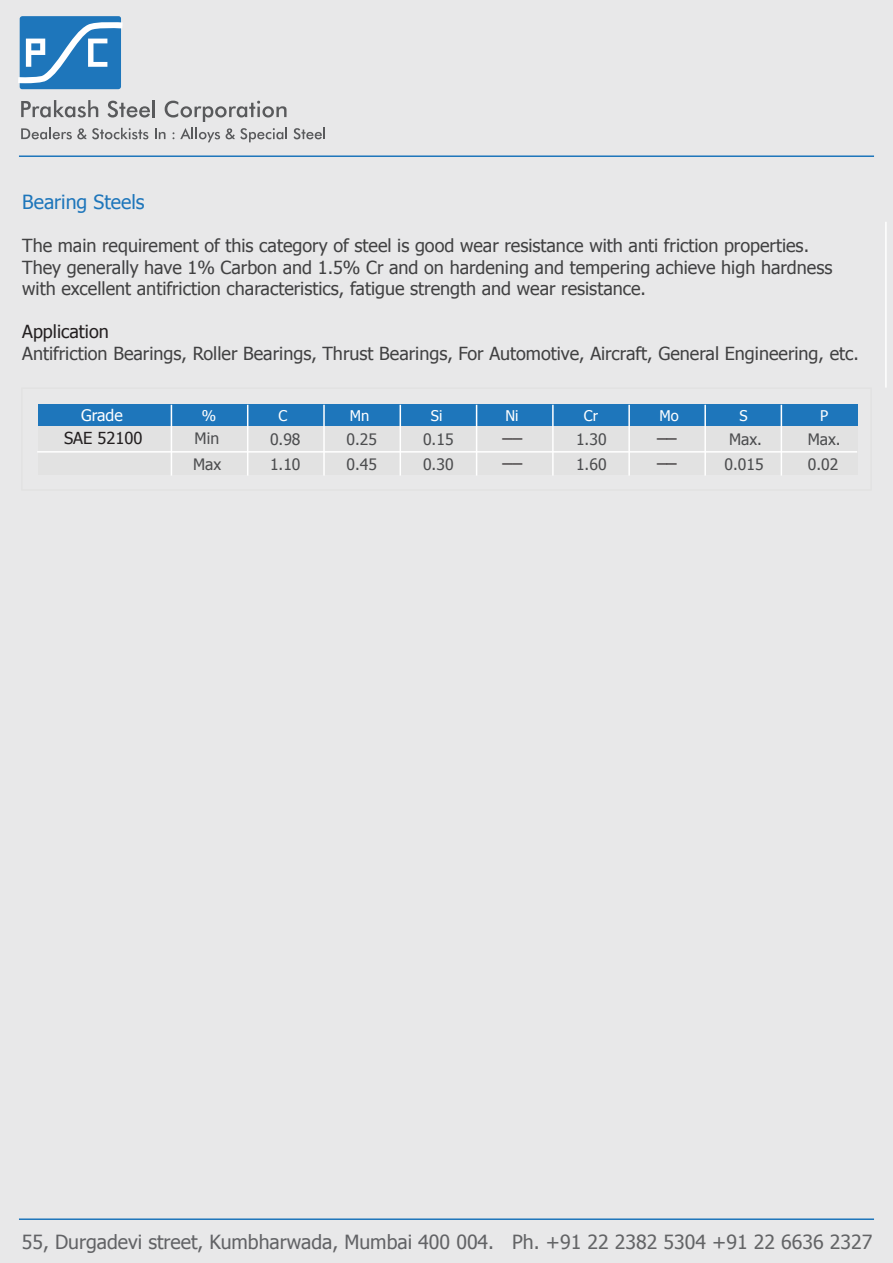
<style>
.page{position:relative;width:893px;height:1263px;background:#e8e8e9}
.page>*{position:absolute;margin:0;border:0;box-sizing:border-box;transform-origin:0 0}
.t1{font:19.5px "Tahoma";color:#626366}
.t2{font:19.5px "Tahoma";color:#1e76bb}
.t3{font:18px/21.6px "Tahoma";color:#414142}
.t4{font:18px/25.5px "Tahoma";color:#231f20}
.t5{font:16.5px "Tahoma";color:#231f20}
.t6{font:15.9px "Tahoma";color:#fff}
.t7{font:15.75px/24.5px "Tahoma";color:#4c4d4f}
.t8{font:14.7px "Tahoma";color:#fff}
.s1{color:#636466}
</style>
<div class="page">
<div style="left:20px;top:16px;width:101px;height:73px;background:#1e76bb;border-radius:3px"></div>
<svg style="left:18px;top:21px;width:105px;height:62px"></svg>
<svg style="left:21px;top:100px;width:77px;height:18px"></svg>
<svg style="left:108px;top:100px;width:47px;height:18px"></svg>
<svg style="left:165px;top:101px;width:122px;height:21px"></svg>
<svg style="left:21px;top:128px;width:127px;height:11px"></svg>
<svg style="left:155px;top:128px;width:10px;height:11px"></svg>
<svg style="left:180px;top:128px;width:40px;height:14px"></svg>
<svg style="left:226px;top:128px;width:61px;height:14px"></svg>
<svg style="left:294px;top:128px;width:31px;height:11px"></svg>
<hr style="left:19px;top:155px;width:855px;height:2px;background:#1e76bb">
<hr style="left:19px;top:1218px;width:855px;height:2px;background:#1e76bb">
<div style="left:38px;top:405px;width:820px;height:70px;background:#e2e2e2"></div>
<div style="left:38px;top:405px;width:820px;height:21px;background:#1e76bb"></div>
<hr style="left:171px;top:405px;width:1px;height:71px;background:#fff">
<hr style="left:247px;top:405px;width:1px;height:71px;background:#fff">
<hr style="left:323px;top:405px;width:2px;height:71px;background:#fff">
<hr style="left:400px;top:405px;width:1px;height:71px;background:#fff">
<hr style="left:476px;top:405px;width:1px;height:71px;background:#fff">
<hr style="left:552px;top:405px;width:2px;height:71px;background:#fff">
<hr style="left:628px;top:405px;width:2px;height:71px;background:#fff">
<hr style="left:704px;top:405px;width:2px;height:71px;background:#fff">
<hr style="left:781px;top:405px;width:1px;height:71px;background:#fff">
<hr style="left:885px;top:222px;width:2px;height:166px;background:#fff">
<hr style="left:37px;top:451px;width:820px;height:2px;background:#fff">
<p class="t2" style="left:22px;top:189px;width:124px">Bearing Steels</p>
<p class="t3" style="left:22px;top:234px;width:812px">The main requirement of this category of steel is good wear resistance with anti friction properties.<br>They generally have 1% Carbon and 1.5% Cr and on hardening and tempering achieve high hardness with excellent antifriction characteristics, fatigue strength and wear resistance.</p>
<p class="t4" style="left:22px;top:318px;width:88px">Application</p>
<p class="t3" style="left:22px;top:342px;width:838px">Antifriction Bearings, Roller Bearings, Thrust Bearings, For Automotive, Aircraft, General Engineering, etc.</p>
<p class="t6" style="left:81px;top:405px;width:43px">Grade</p>
<p class="t8" style="left:202px;top:406px;width:16px">%</p>
<p class="t8" style="left:278px;top:406px;width:10px">C</p>
<p class="t8" style="left:350px;top:405px;width:21px">Mn</p>
<p class="t8" style="left:431px;top:405px;width:13px">Si</p>
<p class="t8" style="left:505px;top:405px;width:15px">Ni</p>
<p class="t8" style="left:584px;top:405px;width:16px">Cr</p>
<p class="t8" style="left:659px;top:405px;width:21px">Mo</p>
<p class="t8" style="left:740px;top:405px;width:10px">S</p>
<p class="t8" style="left:820px;top:405px;width:10px">P</p>
<p class="t5" style="left:64px;top:427px;width:80px">SAE 52100</p>
<p class="t7" style="left:193px;top:425px;width:30px;line-height:26px">Min<br>Max</p>
<p class="t7" style="left:270px;top:426px;width:32px">0.98<br>1.10</p>
<p class="t7" style="left:346px;top:426px;width:32px">0.25<br>0.45</p>
<p class="t7" style="left:423px;top:426px;width:32px">0.15<br>0.30</p>
<p class="t7" style="left:576px;top:426px;width:32px">1.30<br>1.60</p>
<p class="t7" style="left:724px;top:426px;width:41px">Max.<br>0.015</p>
<p class="t7" style="left:808px;top:426px;width:34px">Max.<br>0.02</p>
<p class="t4" style="left:502px;top:416px;width:21px">__ __</p>
<p class="t4" style="left:657px;top:416px;width:21px">__ __</p>
<p class="t1" style="left:22px;top:1229px;width:852px">55, Durgadevi street, Kumbharwada, Mumbai 400 004. <span class="s1">Ph. +91 22 2382 5304 +91 22 6636 2327</span></p>
</div>
